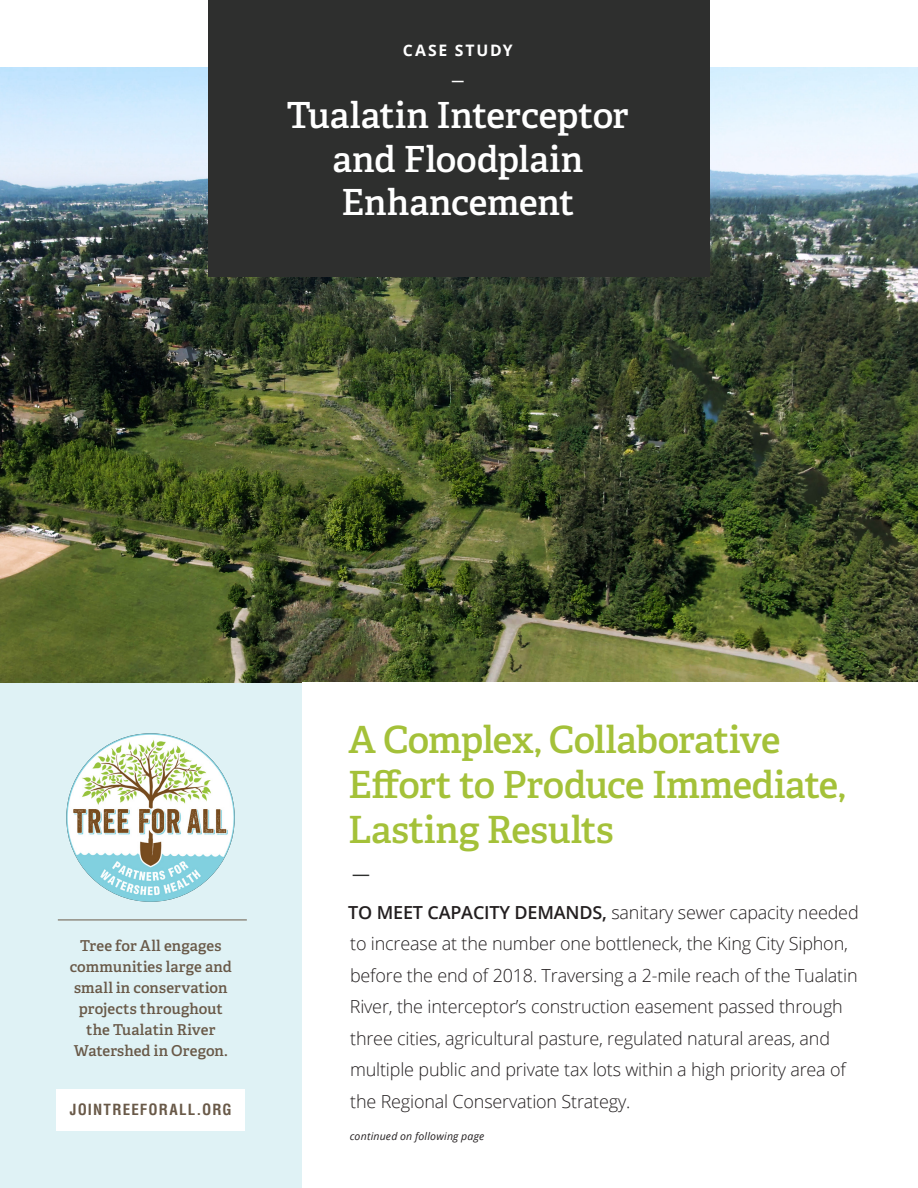
<style>
.page{position:relative;width:918px;height:1188px;background:#fff}
.page>*{position:absolute;margin:0;border:0;box-sizing:border-box;transform-origin:0 0}
.TFW_Header_I{font:600 37.5px/45px "Adelle";letter-spacing:-.015em;color:#a4c139}
.TFW_All_Caps_Label{font:600 36px/43.5px "Adelle";letter-spacing:-.005em;color:#fff;text-align:center}
.Small_Body{font:300 18px/31.5px "Open Sans";letter-spacing:-.01em;color:#231f20}
.TFW_Body_Copy_Gray{font:600 16.5px "Adelle";color:#2e2f2e}
.TFW_All_Caps_Label-2{font:700 15.75px "Open Sans";letter-spacing:.115em;color:#fff}
.Tree_for_All_organiz{font:600 15px/21px "Adelle";letter-spacing:.005em;color:#695948;text-align:center}
.Tree_for_all_URL{font:700 condensed 15px "Switzerland";letter-spacing:.075em;color:#695948}
.TFW_All_Caps_Label-3{font:700 12.75px "Open Sans";color:#fff}
.continued_on_next_pa{font:italic 10.5px "Open Sans";letter-spacing:.02em;color:#231f20}
.s1{font-weight:600}
</style>
<div class="page">
<div style="left:0;top:683px;width:303px;height:505px;background:#dff2f5"></div>
<hr style="left:58px;top:920px;width:189px;height:1px;background:#695948">
<div style="left:56px;top:1089px;width:189px;height:41px;background:#fff"></div>
<img style="left:66px;top:733px;width:169px;height:169px;border-radius:84px">
<img style="left:0;top:68px;width:918px;height:615px">
<div style="left:208px;top:0;width:502px;height:276px;background:#2e2f2e"></div>
<p class="TFW_All_Caps_Label-2" style="left:403px;top:40px;width:111px">CASE STUDY</p>
<p class="TFW_All_Caps_Label-3" style="left:451px;top:71px;width:14px">—</p>
<p class="TFW_All_Caps_Label" style="left:287px;top:94px;width:343px">Tualatin Interceptor and Floodplain<br>Enhancement</p>
<p class="Tree_for_All_organiz" style="left:70px;top:935px;width:164px">Tree for All engages communities large and small in conservation projects throughout the Tualatin River<br>Watershed in Oregon.</p>
<p class="Tree_for_all_URL" style="left:70px;top:1101px;width:163px">JOINTREEFORALL.ORG</p>
<p class="TFW_Header_I" style="left:348px;top:717px;width:499px">A Complex, Collaborative<br>Effort to Produce Immediate,<br>Lasting Results</p>
<p class="TFW_Body_Copy_Gray" style="left:353px;top:864px;width:18px">—</p>
<p class="Small_Body" style="left:348px;top:896px;width:512px"><span class="s1">TO MEET CAPACITY DEMANDS,</span> sanitary sewer capacity needed to increase at the number one bottleneck, the King City Siphon, before the end of 2018. Traversing a 2-mile reach of the Tualatin River, the interceptor’s construction easement passed through three cities, agricultural pasture, regulated natural areas, and multiple public and private tax lots within a high priority area of the Regional Conservation Strategy.</p>
<p class="continued_on_next_pa" style="left:350px;top:1129px;width:136px">continued on following page</p>
</div>
